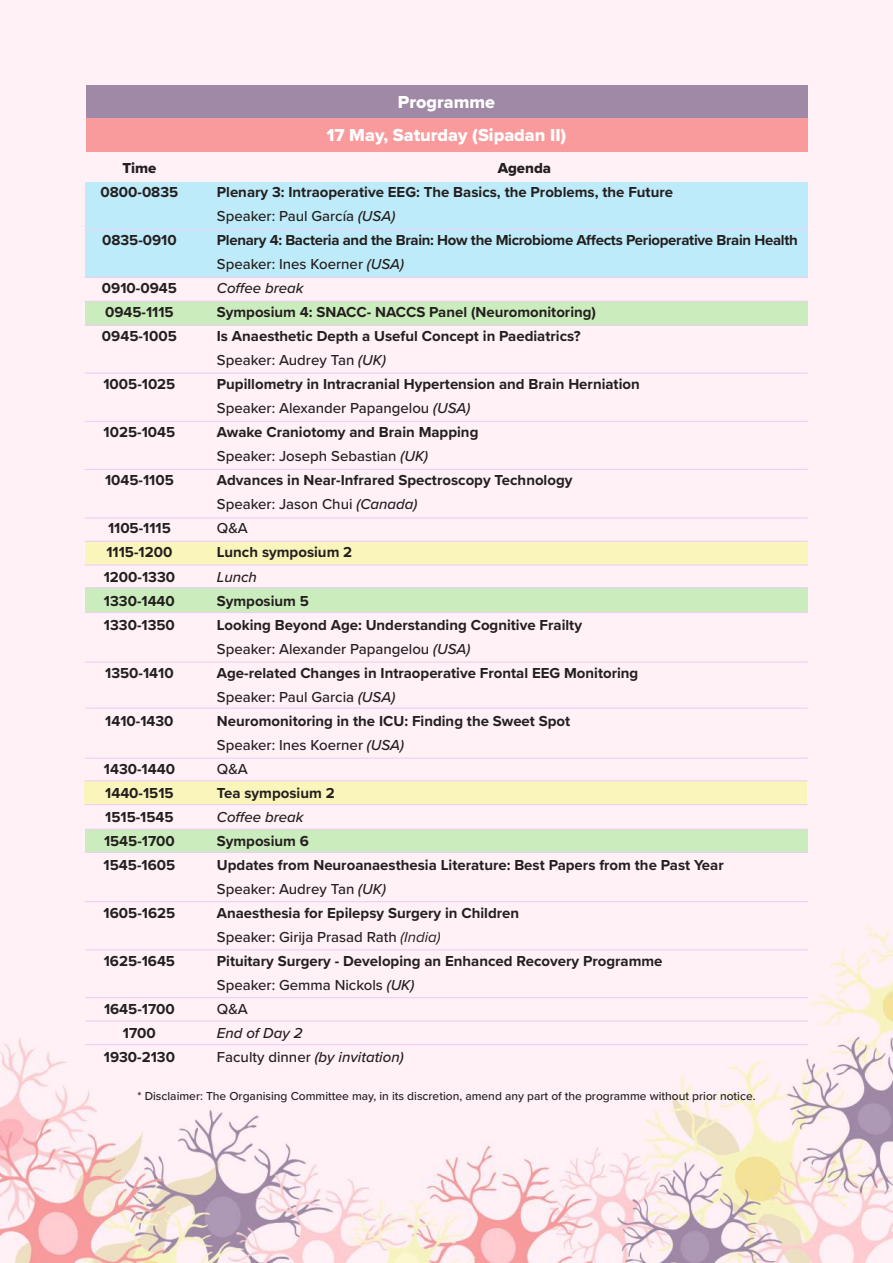
<style>
.page{position:relative;width:893px;height:1263px;background:#fff}
.page>*{position:absolute;margin:0;border:0;box-sizing:border-box;transform-origin:0 0}
.t1{font:18px/32.7px "Proxima Nova Extrabld";color:#fff;text-align:center}
.t2{font:700 15px/24px "Proxima Nova";color:#241f1f}
.t3{font:700 15px/24px "Proxima Nova";letter-spacing:-.02em;color:#241f1f}
.t4{font:italic 500 15px/24px "Proxima Nova";color:#241f1f}
.t5{font:15px "Proxima Nova Extrabld";color:#241f1f}
.t6{font:500 12px "Proxima Nova";color:#241f1f}
.s1{font-weight:500}
.s2{font-weight:500;font-style:italic}
.s3{font-weight:400;font-style:italic}
.s4{font-style:normal}
</style>
<div class="page">
<img style="left:0;top:0;width:892px;height:1263px">
<div style="left:85px;top:542px;width:722px;height:22px;background:#faf6bb"></div>
<div style="left:85px;top:781px;width:722px;height:24px;background:#faf6bb"></div>
<div style="left:85px;top:829px;width:723px;height:23px;background:#cbedbe"></div>
<div style="left:85px;top:588px;width:723px;height:25px;background:#cbedbe"></div>
<div style="left:85px;top:301px;width:723px;height:24px;background:#cbedbe"></div>
<div style="left:85px;top:182px;width:723px;height:96px;background:#beebfa"></div>
<div style="left:86px;top:85px;width:721px;height:34px;background:#9f89a6"></div>
<div style="left:86px;top:118px;width:721px;height:33px;background:#f99b9d"></div>
<hr style="left:85px;top:229px;width:722px;height:1px;background:#efcef2">
<hr style="left:85px;top:277px;width:722px;height:1px;background:#efcef2">
<hr style="left:85px;top:301px;width:722px;height:1px;background:#efcef2">
<hr style="left:85px;top:324px;width:722px;height:1px;background:#efcef2">
<hr style="left:85px;top:373px;width:722px;height:1px;background:#efcef2">
<hr style="left:85px;top:421px;width:722px;height:1px;background:#efcef2">
<hr style="left:85px;top:469px;width:722px;height:1px;background:#efcef2">
<hr style="left:85px;top:517px;width:722px;height:1px;background:#efcef2">
<hr style="left:85px;top:541px;width:722px;height:1px;background:#efcef2">
<hr style="left:85px;top:564px;width:722px;height:2px;background:#efcef2">
<hr style="left:85px;top:661px;width:722px;height:2px;background:#efcef2">
<hr style="left:85px;top:707px;width:722px;height:2px;background:#efcef2">
<hr style="left:85px;top:780px;width:722px;height:1px;background:#efcef2">
<hr style="left:85px;top:758px;width:722px;height:1px;background:#efcef2">
<hr style="left:85px;top:804px;width:722px;height:1px;background:#efcef2">
<hr style="left:85px;top:852px;width:722px;height:1px;background:#efcef2">
<hr style="left:85px;top:901px;width:722px;height:1px;background:#efcef2">
<hr style="left:85px;top:949px;width:723px;height:1px;background:#efcef2">
<hr style="left:85px;top:587px;width:723px;height:1px;background:#efcef2">
<hr style="left:85px;top:612px;width:723px;height:1px;background:#efcef2">
<hr style="left:85px;top:829px;width:723px;height:1px;background:#efcef2">
<hr style="left:85px;top:997px;width:723px;height:1px;background:#efcef2">
<hr style="left:85px;top:1020px;width:723px;height:1px;background:#efcef2">
<hr style="left:85px;top:1044px;width:723px;height:1px;background:#efcef2">
<p class="t1" style="left:327px;top:85px;width:241px">Programme<br>17 May, Saturday (Sipadan II)</p>
<p class="t5" style="left:122px;top:157px;width:36px">Time</p>
<p class="t2" style="left:101px;top:180px;width:79px">0800-0835</p>
<p class="t2" style="left:102px;top:228px;width:76px">0835-0910</p>
<p class="t2" style="left:102px;top:276px;width:76px">0910-0945<br>0945-1115<br>0945-1005</p>
<p class="t2" style="left:103px;top:372px;width:73px">1005-1025</p>
<p class="t2" style="left:104px;top:420px;width:73px">1025-1045</p>
<p class="t2" style="left:105px;top:468px;width:70px">1045-1105</p>
<p class="t2" style="left:104px;top:516px;width:73px">1105-1115<br>1115-1200<br>1200-1330<br>1330-1440<br>1330-1350</p>
<p class="t2" style="left:105px;top:660px;width:70px">1350-1410</p>
<p class="t2" style="left:105px;top:708px;width:70px">1410-1430</p>
<p class="t2" style="left:104px;top:756px;width:73px;text-align:justify">1430-1440<br>1440-1515<br>1515-1545<br>1545-1700<br>1545-1605</p>
<p class="t2" style="left:104px;top:900px;width:73px">1605-1625</p>
<p class="t2" style="left:104px;top:948px;width:73px">1625-1645</p>
<p class="t2" style="left:104px;top:996px;width:73px;text-align:center">1645-1700<br>1700<br>1930-2130</p>
<p class="t5" style="left:498px;top:157px;width:55px">Agenda</p>
<p class="t3" style="left:217px;top:180px;width:583px">Plenary 3: Intraoperative EEG: The Basics, the Problems, the Future<br><span class="s1">Speaker: Paul García</span> <span class="s2">(USA)<br></span>Plenary 4: Bacteria and the Brain: How the Microbiome Affects Perioperative Brain Health <span class="s1">Speaker: Ines Koerner</span> <span class="s2">(USA)<br>Coffee break</span></p>
<p class="t2" style="left:217px;top:300px;width:424px">Symposium 4: SNACC- NACCS Panel (Neuromonitoring)<br>Is Anaesthetic Depth a Useful Concept in Paediatrics?<br><span class="s1">Speaker: Audrey Tan</span> <span class="s2">(UK)<br></span>Pupillometry in Intracranial Hypertension and Brain Herniation <span class="s1">Speaker: Alexander Papangelou</span> <span class="s2">(USA)<br></span>Awake Craniotomy and Brain Mapping<br><span class="s1">Speaker: Joseph Sebastian</span> <span class="s2">(UK)<br></span>Advances in Near-Infrared Spectroscopy Technology<br><span class="s1">Speaker: Jason Chui</span> <span class="s2">(Canada)<br></span><span class="s1">Q&amp;A</span></p>
<p class="t2" style="left:217px;top:540px;width:137px">Lunch symposium 2</p>
<p class="t4" style="left:217px;top:564px;width:42px">Lunch</p>
<p class="t2" style="left:217px;top:588px;width:423px">Symposium 5<br>Looking Beyond Age: Understanding Cognitive Frailty <span class="s1">Speaker: Alexander Papangelou</span> <span class="s2">(USA)<br></span>Age-related Changes in Intraoperative Frontal EEG Monitoring <span class="s1">Speaker: Paul Garcia</span> <span class="s2">(USA)<br></span>Neuromonitoring in the ICU: Finding the Sweet Spot<br><span class="s1">Speaker: Ines Koerner</span> <span class="s2">(USA)<br></span><span class="s1">Q&amp;A</span></p>
<p class="t2" style="left:217px;top:780px;width:119px">Tea symposium 2</p>
<p class="t4" style="left:217px;top:804px;width:88px">Coffee break</p>
<p class="t2" style="left:217px;top:828px;width:508px">Symposium 6<br>Updates from Neuroanaesthesia Literature: Best Papers from the Past Year <span class="s1">Speaker: Audrey Tan</span> <span class="s2">(UK)<br></span>Anaesthesia for Epilepsy Surgery in Children<br><span class="s1">Speaker: Girija Prasad Rath</span> <span class="s3">(India)<br></span>Pituitary Surgery - Developing an Enhanced Recovery Programme <span class="s1">Speaker: Gemma Nickols</span> <span class="s2">(UK)<br></span><span class="s1">Q&amp;A</span></p>
<p class="t4" style="left:217px;top:1020px;width:188px">End of Day 2<br><span class="s4">Faculty dinner</span> (by invitation)</p>
<p class="t6" style="left:137px;top:1086px;width:619px">* Disclaimer: The Organising Committee may, in its discretion, amend any part of the programme without prior notice.</p>
</div>
